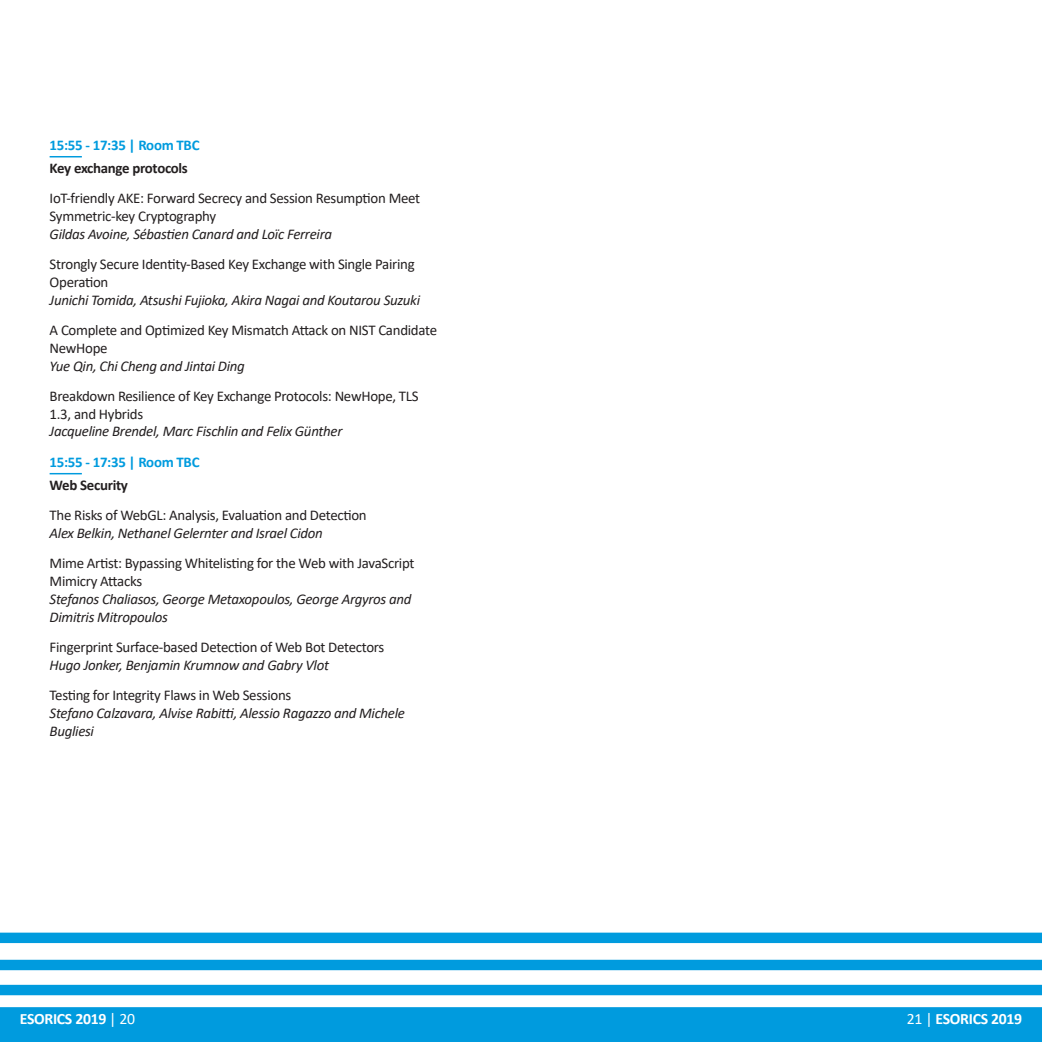
<style>
.page{position:relative;width:1042px;height:1042px;background:#fff}
.page>*{position:absolute;margin:0;border:0;box-sizing:border-box;transform-origin:0 0}
.t1{font:700 15.75px "Calibri";letter-spacing:-.02em;color:#fff}
.t2{font:14.88px/17.8px "Calibri";letter-spacing:-.02em;color:#231f20}
.t3{font:italic 14.88px/17.8px "Calibri";letter-spacing:-.02em;color:#231f20}
.t4{font:700 14.88px "Calibri";letter-spacing:-.02em;color:#009bde}
.t5{font:700 14.88px "Calibri";letter-spacing:-.02em;color:#231f20}
.s1{font-weight:400}
</style>
<div class="page">
<div style="left:0;top:1007px;width:521px;height:35px;background:#009bde"></div>
<div style="left:0;top:932px;width:521px;height:11px;background:#009bde"></div>
<div style="left:0;top:960px;width:521px;height:10px;background:#009bde"></div>
<div style="left:0;top:985px;width:521px;height:10px;background:#009bde"></div>
<div style="left:521px;top:1007px;width:521px;height:35px;background:#009bde"></div>
<div style="left:521px;top:932px;width:521px;height:11px;background:#009bde"></div>
<div style="left:521px;top:960px;width:521px;height:10px;background:#009bde"></div>
<div style="left:521px;top:985px;width:521px;height:10px;background:#009bde"></div>
<hr style="left:50px;top:156px;width:32px;height:1px;background:#009bde">
<hr style="left:50px;top:473px;width:32px;height:1px;background:#009bde">
<p class="t4" style="left:50px;top:134px;width:151px">15:55 - 17:35 | Room TBC</p>
<p class="t5" style="left:50px;top:157px;width:140px">Key exchange protocols</p>
<p class="t2" style="left:50px;top:189px;width:372px">IoT-friendly AKE: Forward Secrecy and Session Resumption Meet<br>Symmetric-key Cryptography</p>
<p class="t3" style="left:50px;top:224px;width:284px">Gildas Avoine, Sébastien Canard and Loïc Ferreira</p>
<p class="t2" style="left:50px;top:255px;width:366px">Strongly Secure Identity-Based Key Exchange with Single Pairing<br>Operation</p>
<p class="t3" style="left:50px;top:290px;width:372px">Junichi Tomida, Atsushi Fujioka, Akira Nagai and Koutarou Suzuki</p>
<p class="t2" style="left:50px;top:320px;width:389px">A Complete and Optimized Key Mismatch Attack on NIST Candidate<br>NewHope</p>
<p class="t3" style="left:50px;top:356px;width:197px">Yue Qin, Chi Cheng and Jintai Ding</p>
<p class="t2" style="left:50px;top:386px;width:371px">Breakdown Resilience of Key Exchange Protocols: NewHope, TLS<br>1.3, and Hybrids</p>
<p class="t3" style="left:50px;top:422px;width:294px">Jacqueline Brendel, Marc Fischlin and Felix Günther</p>
<p class="t4" style="left:50px;top:451px;width:151px">15:55 - 17:35 | Room TBC</p>
<p class="t5" style="left:50px;top:474px;width:80px">Web Security</p>
<p class="t2" style="left:50px;top:505px;width:319px">The Risks of WebGL: Analysis, Evaluation and Detection</p>
<p class="t3" style="left:50px;top:523px;width:275px">Alex Belkin, Nethanel Gelernter and Israel Cidon</p>
<p class="t2" style="left:50px;top:554px;width:366px">Mime Artist: Bypassing Whitelisting for the Web with JavaScript<br>Mimicry Attacks</p>
<p class="t3" style="left:50px;top:589px;width:363px">Stefanos Chaliasos, George Metaxopoulos, George Argyros and<br>Dimitris Mitropoulos</p>
<p class="t2" style="left:50px;top:637px;width:336px">Fingerprint Surface-based Detection of Web Bot Detectors</p>
<p class="t3" style="left:50px;top:655px;width:281px">Hugo Jonker, Benjamin Krumnow and Gabry Vlot</p>
<p class="t2" style="left:50px;top:685px;width:243px">Testing for Integrity Flaws in Web Sessions</p>
<p class="t3" style="left:50px;top:703px;width:357px">Stefano Calzavara, Alvise Rabitti, Alessio Ragazzo and Michele<br>Bugliesi</p>
<p class="t1" style="left:20px;top:1007px;width:117px">ESORICS 2019 <span class="s1">| 20</span></p>
<p class="t1" style="left:907px;top:1007px;width:117px"><span class="s1">21 |</span> ESORICS 2019</p>
</div>
